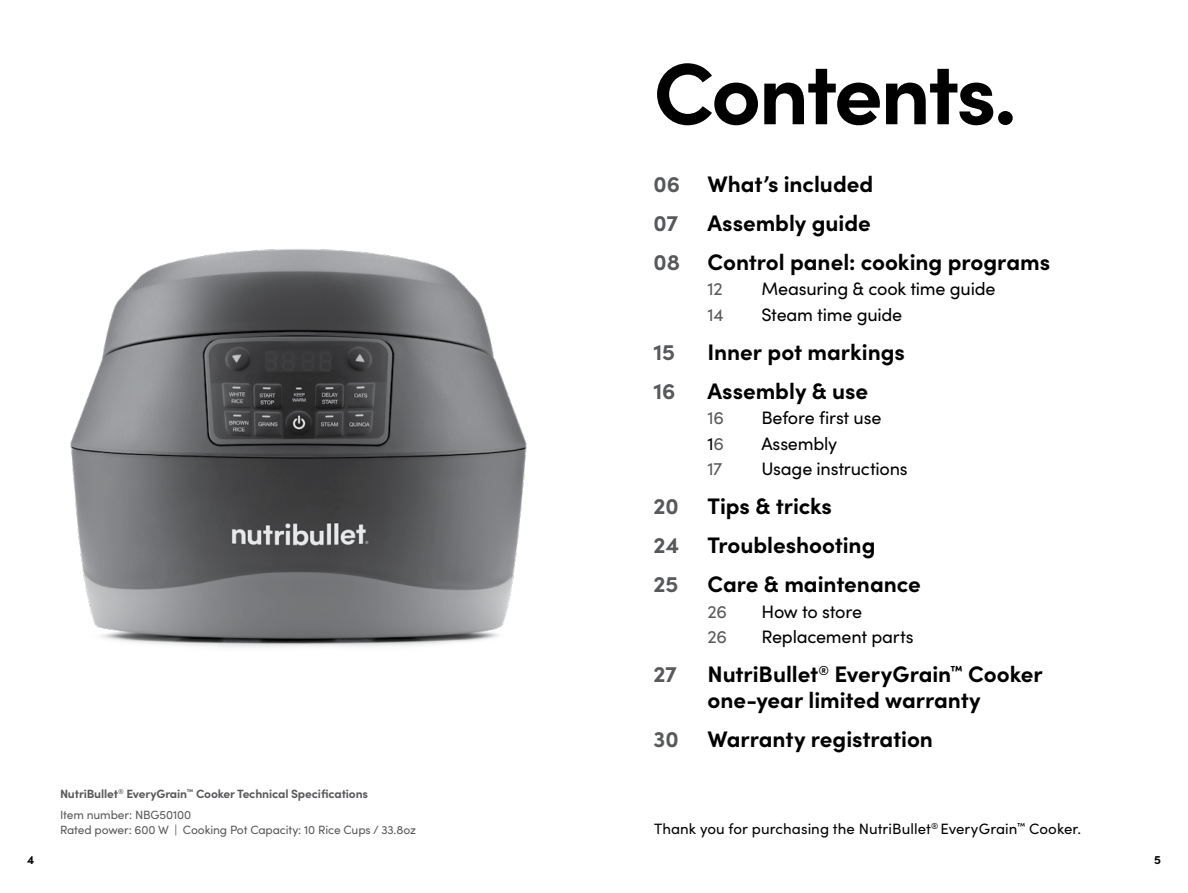
<style>
.page{position:relative;width:1188px;height:893px;background:#fff}
.page>*{position:absolute;margin:0;border:0;box-sizing:border-box;transform-origin:0 0}
.t1{font:700 87px "Sofia Pro";letter-spacing:-.035em;color:#000}
.t2{font:700 22.5px/39px "Sofia Pro";letter-spacing:-.005em;color:#000}
.t3{font:700 22.5px "Sofia Pro";color:#58595b}
.t4{font:18px "Sofia Pro";letter-spacing:-.01em;color:#000}
.t5{font:18px "Sofia Pro";color:#58595b}
.t6{font:15px "Sofia Pro";letter-spacing:.005em;color:#000}
.t7{font:700 12px/21px "Sofia Pro";letter-spacing:-.01em;color:#58595b}
.t8{font:12px "Sofia Pro";letter-spacing:-.01em;color:#58595b}
.t9{font:700 12px "Sofia Pro";color:#000}
.s1{font-weight:400}
.s2{color:#58595b}
</style>
<div class="page">
<img style="left:70px;top:249px;width:457px;height:399px">
<h1 class="t1" style="left:653px;top:27px;width:365px">Contents.</h1>
<p class="t7" style="left:60px;top:782px;width:310px">NutriBullet<sup>®</sup> EveryGrain<sup>™</sup> Cooker Technical Specifications<br><span class="s1">Item number: NBG50100</span></p>
<p class="t8" style="left:60px;top:821px;width:358px">Rated power: 600 W | Cooking Pot Capacity: 10 Rice Cups / 33.8oz</p>
<p class="t2" style="left:653px;top:162px;width:221px"><span class="s2">06</span> What’s included<br><span class="s2">07</span></p>
<p class="t2" style="left:653px;top:201px;width:398px;text-indent:54px">Assembly guide<br><span class="s2">08</span> Control panel: cooking programs</p>
<p class="t5" style="left:707px;top:276px;width:17px">12</p>
<p class="t4" style="left:761px;top:276px;width:236px">Measuring &amp; cook time guide</p>
<p class="t5" style="left:707px;top:301px;width:18px">14</p>
<p class="t4" style="left:761px;top:301px;width:142px">Steam time guide</p>
<p class="t3" style="left:653px;top:334px;width:23px">15</p>
<p class="t2" style="left:707px;top:330px;width:199px">Inner pot markings</p>
<p class="t3" style="left:653px;top:373px;width:24px">16</p>
<p class="t2" style="left:707px;top:369px;width:162px">Assembly &amp; use</p>
<p class="t5" style="left:707px;top:405px;width:18px">16</p>
<p class="t4" style="left:761px;top:405px;width:122px">Before first use</p>
<p class="t4" style="left:707px;top:430px;width:18px">1<span class="s2">6</span></p>
<p class="t4" style="left:761px;top:430px;width:77px">Assembly</p>
<p class="t5" style="left:707px;top:456px;width:16px">17</p>
<p class="t4" style="left:761px;top:456px;width:148px">Usage instructions</p>
<p class="t3" style="left:653px;top:489px;width:27px">20</p>
<p class="t2" style="left:707px;top:485px;width:126px">Tips &amp; tricks</p>
<p class="t3" style="left:653px;top:528px;width:27px">24</p>
<p class="t2" style="left:707px;top:524px;width:170px">Troubleshooting</p>
<p class="t3" style="left:653px;top:567px;width:27px">25</p>
<p class="t2" style="left:707px;top:563px;width:215px">Care &amp; maintenance</p>
<p class="t5" style="left:707px;top:598px;width:21px">26</p>
<p class="t4" style="left:761px;top:598px;width:102px">How to store</p>
<p class="t5" style="left:707px;top:624px;width:21px">26</p>
<p class="t4" style="left:761px;top:624px;width:154px">Replacement parts</p>
<p class="t3" style="left:653px;top:657px;width:25px">27</p>
<p class="t2" style="left:707px;top:660px;width:337px;line-height:25.5px">NutriBullet<sup>®</sup> EveryGrain<sup>™</sup> Cooker one-year limited warranty</p>
<p class="t3" style="left:653px;top:721px;width:27px">30</p>
<p class="t2" style="left:707px;top:717px;width:227px">Warranty registration</p>
<p class="t6" style="left:654px;top:818px;width:429px">Thank you for purchasing the NutriBullet<sup>®</sup> EveryGrain<sup>™</sup> Cooker.</p>
<p class="t9" style="left:27px;top:850px;width:9px">4</p>
<p class="t9" style="left:1154px;top:850px;width:8px">5</p>
</div>
